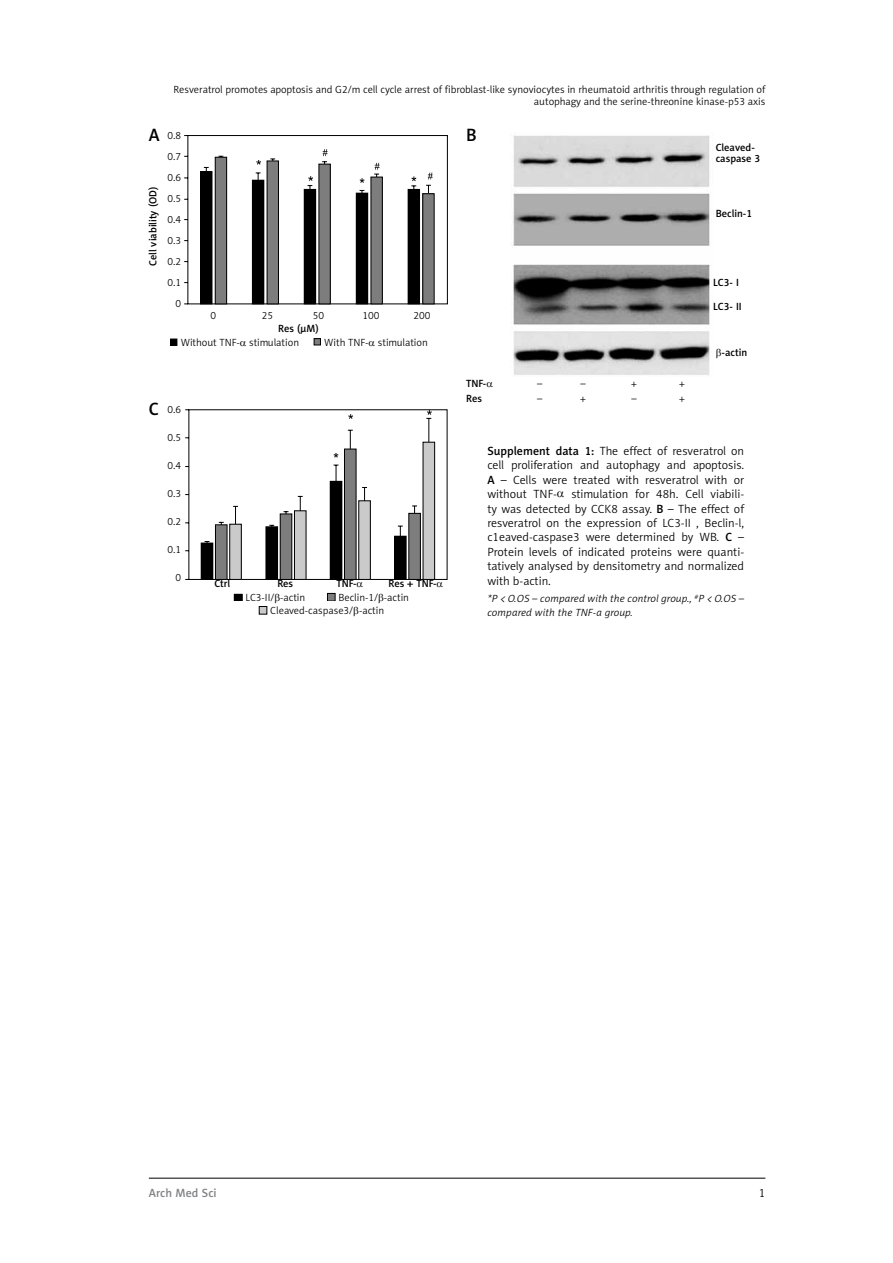
<style>
.page{position:relative;width:893px;height:1263px;background:#fff}
.page>*{position:absolute;margin:0;border:0;box-sizing:border-box;transform-origin:0 0}
.t1{font:18px "Naomi Sans EFN Medium";color:#000}
.t2{font:12px/14.4px "Naomi Sans EFN Light";color:#000;text-align:justify}
.t3{font:12px "Naomi Sans EFN Medium";color:#808285}
.t4{font:10.5px/21.1px "Naomi Sans EFN Light";color:#000;text-align:right}
.t5{font:10.5px/10.5px "Naomi Sans EFN Medium";color:#000}
.t6{font:italic 10.5px/13.5px "Naomi Sans EFN Light";letter-spacing:.015em;color:#000}
.s1{font-family:"Naomi Sans EFN Medium";font-size:18px}
.s2{font-family:"Naomi Sans EFN Medium"}
</style>
<div class="page">
<hr style="left:149px;top:1178px;width:616px;height:1px;background:#000">
<div style="left:170px;top:339px;width:7px;height:7px;border:1px solid #000"></div>
<div style="left:314px;top:338px;width:7px;height:7px;border:1px solid #000"></div>
<svg style="left:184px;top:135px;width:264px;height:170px"></svg>
<div style="left:201px;top:172px;width:11px;height:132px;background:#000"></div>
<div style="left:200px;top:171px;width:12px;height:133px;border:1px solid #000"></div>
<div style="left:252px;top:180px;width:12px;height:124px;background:#000"></div>
<div style="left:304px;top:189px;width:12px;height:115px;background:#000"></div>
<div style="left:356px;top:193px;width:12px;height:111px;background:#000"></div>
<div style="left:408px;top:189px;width:12px;height:115px;background:#000"></div>
<div style="left:215px;top:157px;width:12px;height:147px;background:#7d7d7d"></div>
<div style="left:215px;top:157px;width:12px;height:147px;border:1px solid #000"></div>
<div style="left:267px;top:161px;width:11px;height:143px;background:#7d7d7d"></div>
<div style="left:267px;top:161px;width:12px;height:143px;border:1px solid #000"></div>
<div style="left:319px;top:164px;width:11px;height:140px;background:#7d7d7d"></div>
<div style="left:319px;top:164px;width:12px;height:140px;border:1px solid #000"></div>
<div style="left:371px;top:177px;width:11px;height:127px;background:#7d7d7d"></div>
<div style="left:371px;top:177px;width:12px;height:127px;border:1px solid #000"></div>
<div style="left:423px;top:194px;width:11px;height:110px;background:#7d7d7d"></div>
<div style="left:422px;top:193px;width:12px;height:111px;border:1px solid #000"></div>
<img style="left:513px;top:135px;width:197px;height:240px">
<svg style="left:234px;top:594px;width:8px;height:7px"></svg>
<div style="left:327px;top:593px;width:8px;height:8px;background:#7d7d7d"></div>
<div style="left:327px;top:593px;width:9px;height:8px;border:1px solid #000"></div>
<div style="left:259px;top:606px;width:8px;height:8px;background:#cacaca"></div>
<div style="left:259px;top:606px;width:8px;height:8px;border:1px solid #000"></div>
<svg style="left:185px;top:409px;width:263px;height:171px"></svg>
<p class="t4" style="left:173px;top:83px;width:593px;line-height:12.6px">Resveratrol promotes apoptosis and G2/m cell cycle arrest of fibroblast-like synoviocytes in rheumatoid arthritis through regulation of autophagy and the serine-threonine kinase-p53 axis</p>
<p class="t4" style="left:149px;top:124px;width:34px"><span class="s1">A</span> 0.8<br>0.7<br>0.6<br>0.5<br>0.4<br>0.3<br>0.2<br>0.1<br>0</p>
<p class="t5" style="left:148px;top:266px;width:81px;rotate:-90deg">Cell viability (OD)</p>
<p class="t4" style="left:210px;top:305px;width:7px">0</p>
<p class="t4" style="left:262px;top:305px;width:13px">25</p>
<p class="t4" style="left:313px;top:305px;width:13px">50</p>
<p class="t4" style="left:362px;top:305px;width:19px">100</p>
<p class="t4" style="left:413px;top:305px;width:19px">200</p>
<p class="t5" style="left:278px;top:323px;width:42px">Res (µM)</p>
<p class="t4" style="left:181px;top:332px;width:120px">Without TNF- stimulation</p>
<p class="t4" style="left:324px;top:332px;width:105px">With TNF- stimulation</p>
<p class="t4" style="left:149px;top:398px;width:34px"><span class="s1">C</span> 0.6</p>
<p class="t4" style="left:167px;top:426px;width:15px">0.5</p>
<p class="t4" style="left:167px;top:455px;width:15px">0.4</p>
<p class="t4" style="left:167px;top:483px;width:15px">0.3</p>
<p class="t4" style="left:167px;top:511px;width:15px">0.2</p>
<p class="t4" style="left:167px;top:539px;width:15px">0.1</p>
<p class="t4" style="left:175px;top:567px;width:7px">0</p>
<p class="t5" style="left:214px;top:578px;width:17px">Ctrl</p>
<p class="t5" style="left:277px;top:578px;width:17px">Res</p>
<p class="t5" style="left:336px;top:578px;width:22px">TNF-</p>
<p class="t5" style="left:388px;top:578px;width:50px">Res + TNF-</p>
<p class="t4" style="left:245px;top:587px;width:61px">LC3-II/ -actin</p>
<p class="t4" style="left:270px;top:590px;width:140px;line-height:13.5px;text-align:left;text-indent:68px">Beclin-1/ -actin<br>Cleaved-caspase3/ -actin</p>
<h1 class="t1" style="left:466px;top:124px;width:12px">B</h1>
<p class="t5" style="left:466px;top:378px;width:22px">TNF-</p>
<p class="t4" style="left:537px;top:372px;width:7px">–</p>
<p class="t4" style="left:580px;top:372px;width:7px">–</p>
<p class="t4" style="left:631px;top:372px;width:7px">+</p>
<p class="t4" style="left:679px;top:372px;width:7px">+</p>
<p class="t5" style="left:466px;top:393px;width:17px">Res</p>
<p class="t4" style="left:537px;top:387px;width:7px">–</p>
<p class="t4" style="left:580px;top:387px;width:7px">+</p>
<p class="t4" style="left:632px;top:387px;width:7px">–</p>
<p class="t4" style="left:679px;top:387px;width:7px">+</p>
<p class="t5" style="left:716px;top:143px;width:46px">Cleaved&shy;caspase 3</p>
<p class="t5" style="left:716px;top:208px;width:38px">Beclin-1</p>
<p class="t5" style="left:713px;top:277px;width:27px">LC3- I</p>
<p class="t5" style="left:713px;top:301px;width:30px">LC3- II</p>
<p class="t5" style="left:721px;top:348px;width:27px">-actin</p>
<p class="t2" style="left:487px;top:444px;width:258px"><span class="s2">Supplement data 1:</span> The effect of resveratrol on cell proliferation and autophagy and apoptosis.<br><span class="s2">A</span> – Cells were treated with resveratrol with or without TNF- stimulation for 48h. Cell viabili&shy;ty was detected by CCK8 assay. <span class="s2">B</span> – The effect of resveratrol on the expression of LC3-II , Beclin-l, c1eaved-caspase3 were determined by WB. <span class="s2">C</span> – Protein levels of indicated proteins were quanti&shy;tatively analysed by densitometry and normalized with b-actin.</p>
<p class="t6" style="left:487px;top:592px;width:258px">*P &lt; O.OS – compared with the control group., <sup>#</sup>P &lt; O.OS – compared with the TNF-a group.</p>
<p class="t3" style="left:149px;top:1186px;width:69px">Arch Med Sci</p>
<p class="t2" style="left:759px;top:1186px;width:8px">1</p>
</div>
